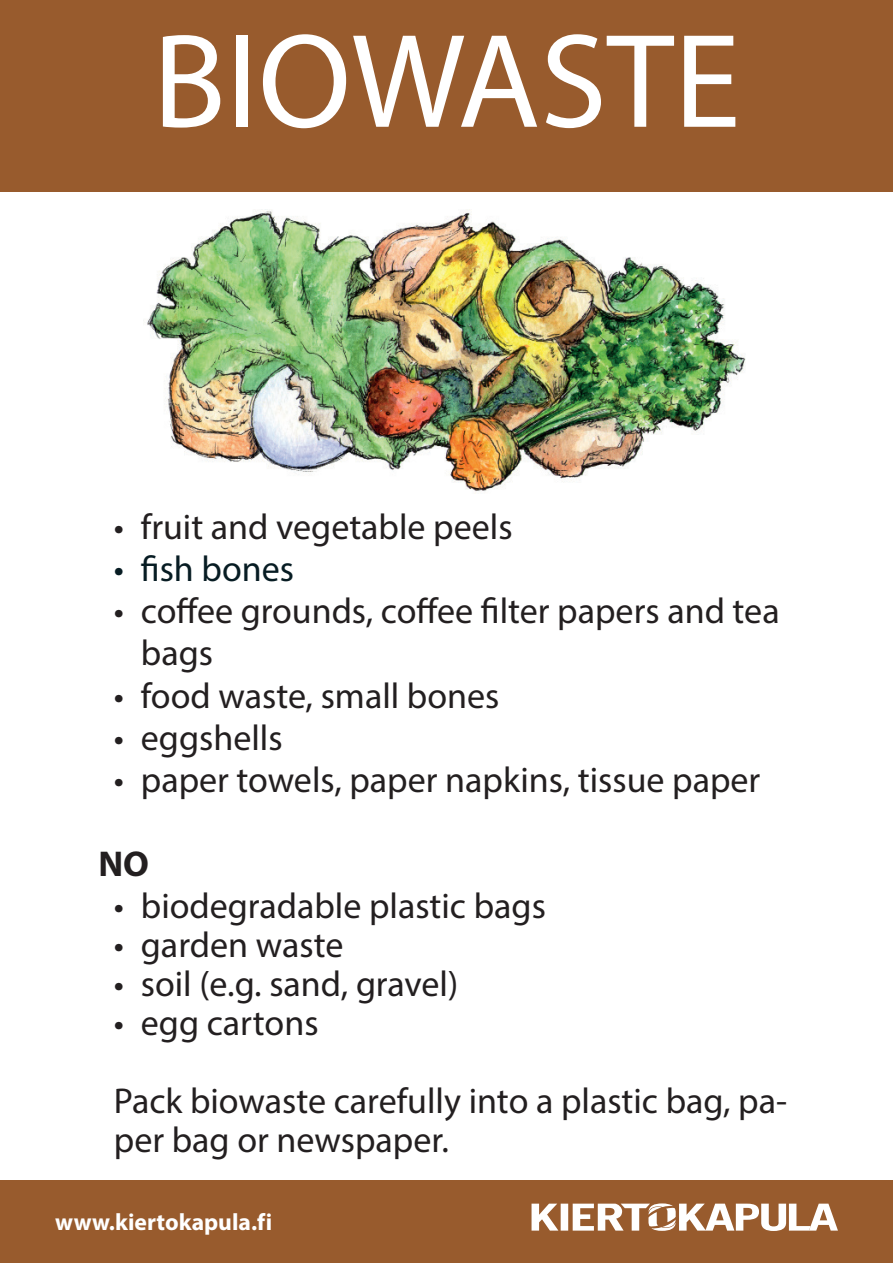
<style>
.page{position:relative;width:893px;height:1263px;background:#fff}
.page>*{position:absolute;margin:0;border:0;box-sizing:border-box;transform-origin:0 0}
.t1{font:135px "Myriad Pro";color:#fff}
.t2{font:36px/42px "Myriad Pro";color:#231f20}
.t3{font:36px "Myriad Pro";color:#071c23}
.t4{font:700 36px "Myriad Pro";color:#231f20}
.t5{font:700 23.7px "Myriad Pro";color:#fff}
</style>
<div class="page">
<div style="left:0;top:0;width:893px;height:191px;background:#985b2d"></div>
<div style="left:0;top:1180px;width:893px;height:83px;background:#985b2d"></div>
<svg style="left:531px;top:1203px;width:307px;height:28px"></svg>
<img style="left:147px;top:209px;width:599px;height:284px">
<h1 class="t1" style="left:153px;top:-2px;width:589px">BIOWASTE</h1>
<p class="t2" style="left:114px;top:506px;width:400px">• fruit and vegetable peels</p>
<p class="t3" style="left:114px;top:547px;width:182px">• fish bones</p>
<p class="t2" style="left:141px;top:590px;width:640px;text-indent:-27px">• coffee grounds, coffee filter papers and tea bags</p>
<p class="t2" style="left:114px;top:674px;width:387px">• food waste, small bones</p>
<p class="t2" style="left:114px;top:716px;width:170px">• eggshells</p>
<p class="t2" style="left:114px;top:758px;width:648px">• paper towels, paper napkins, tissue paper</p>
<p class="t4" style="left:98px;top:840px;width:52px">NO</p>
<p class="t2" style="left:114px;top:884px;width:434px">• biodegradable plastic bags</p>
<p class="t2" style="left:114px;top:923px;width:231px">• garden waste</p>
<p class="t2" style="left:114px;top:962px;width:346px">• soil (e.g. sand, gravel)</p>
<p class="t2" style="left:114px;top:983px;width:675px;line-height:78px">• egg cartons<br>Pack biowaste carefully into a plastic bag, pa-</p>
<p class="t2" style="left:114px;top:1118px;width:336px">per bag or newspaper.</p>
<p class="t5" style="left:55px;top:1206px;width:218px">www.kiertokapula.fi</p>
</div>
